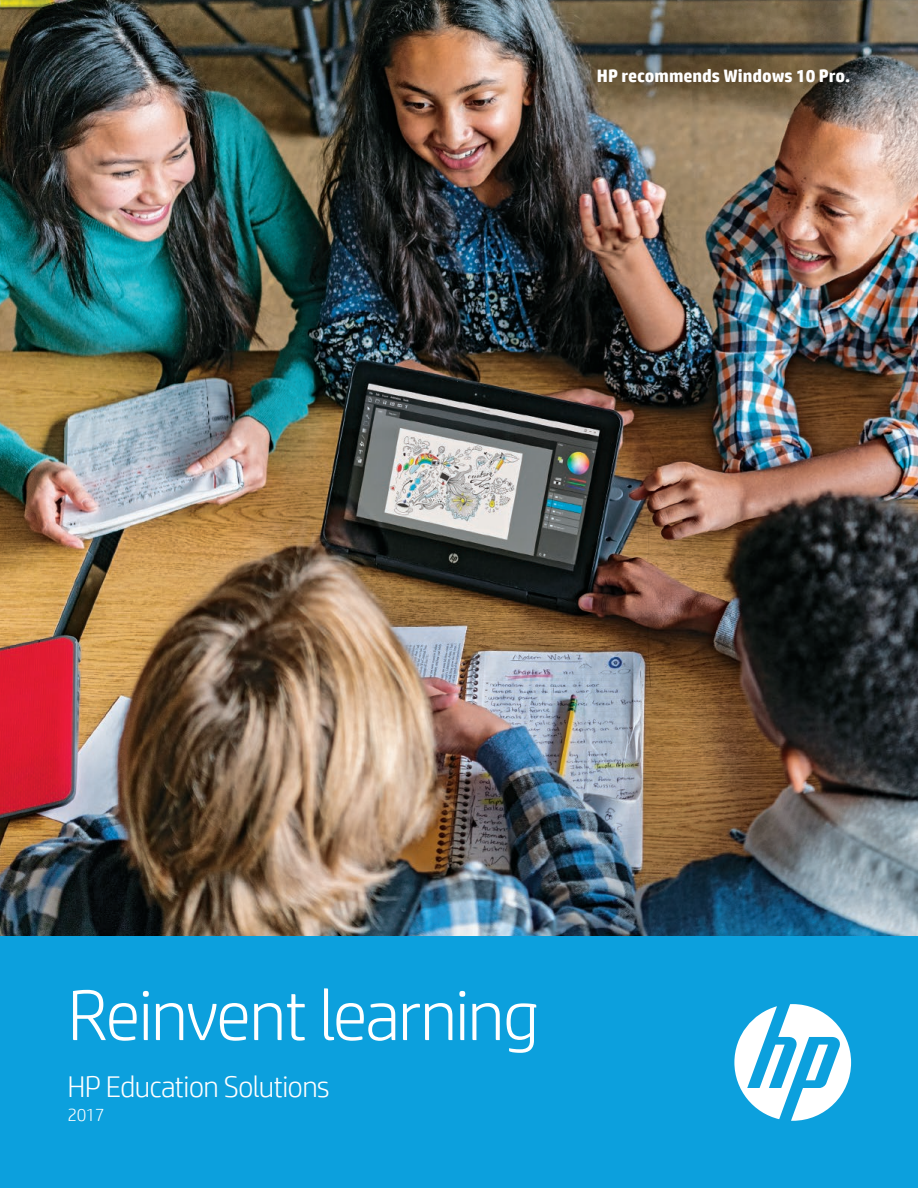
<style>
.page{position:relative;width:918px;height:1188px;background:#fff}
.page>*{position:absolute;margin:0;border:0;box-sizing:border-box;transform-origin:0 0}
.t1{font:300 72px "HP Simplified";letter-spacing:-.025em;color:#fff}
.t2{font:300 30px "HP Simplified";letter-spacing:-.025em;color:#fff}
.t3{font:700 18px "HP Simplified";color:#fff}
.t4{font:300 18px "HP Simplified";color:#fff}
</style>
<div class="page">
<img style="left:0;top:0;width:918px;height:937px">
<div style="left:0;top:937px;width:918px;height:251px;background:#0ca0dd"></div>
<svg style="left:734px;top:1004px;width:117px;height:117px"></svg>
<p class="t3" style="left:597px;top:64px;width:255px">HP recommends Windows 10 Pro.</p>
<p class="t1" style="left:68px;top:968px;width:473px">Reinvent learning</p>
<p class="t2" style="left:68px;top:1067px;width:264px">HP Education Solutions</p>
<p class="t4" style="left:68px;top:1102px;width:39px">2017</p>
</div>
